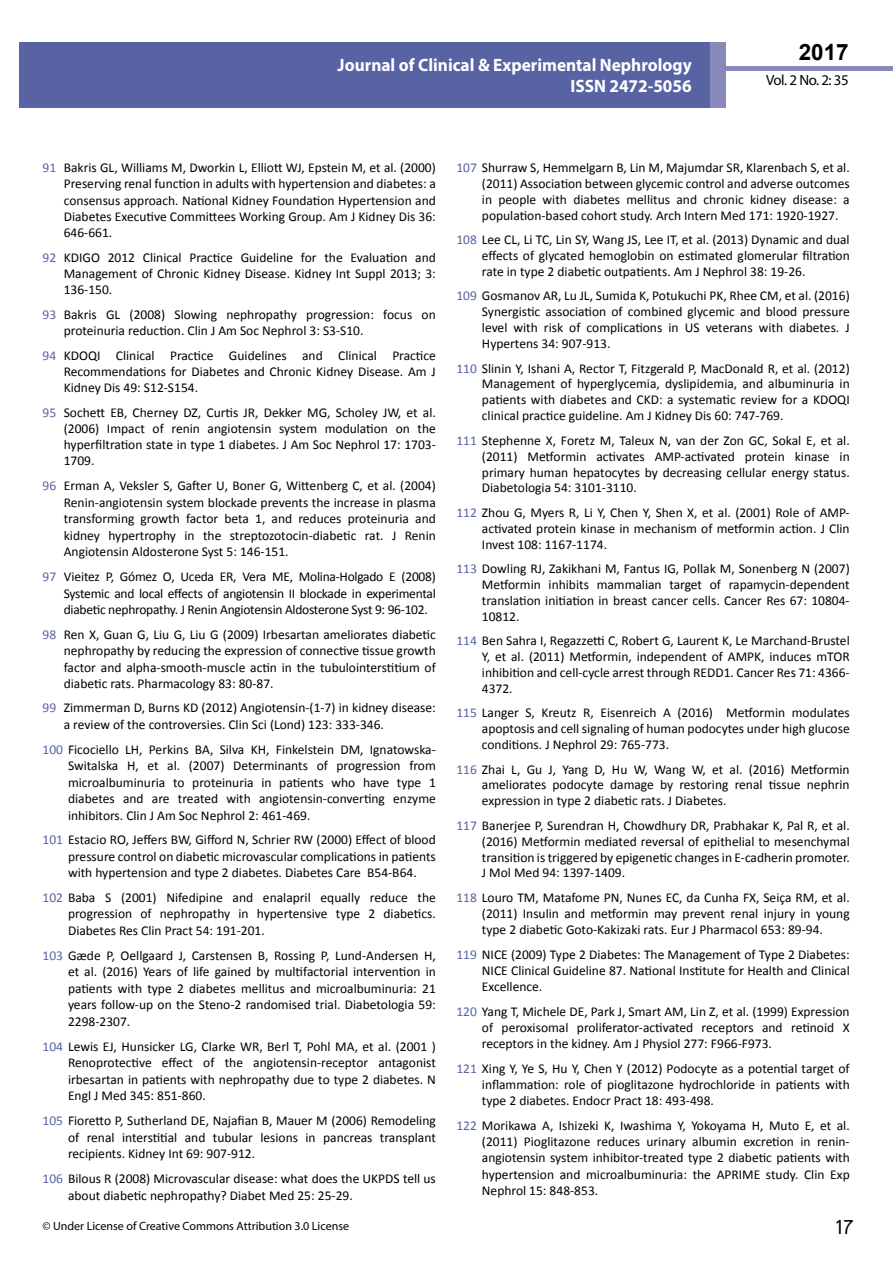
<style>
.page{position:relative;width:893px;height:1263px;background:#fff}
.page>*{position:absolute;margin:0;border:0;box-sizing:border-box;transform-origin:0 0}
.t1{font:25.5px "Tunga";color:#000}
.t2{font:700 22.5px "Arial";color:#000}
.t3{font:700 18px/21.6px "Myriad Pro";color:#fff;text-align:right;scale:.96 1}
.t4{font:14.85px "Myriad Pro";letter-spacing:-.03em;color:#000}
.t5{font:13.5px/15.9px "Calibri";color:#000;text-align:justify}
.t6{font:12px "Myriad Pro";color:#000}
.s1{color:#5863a3}
</style>
<div class="page">
<div style="left:722px;top:66px;width:171px;height:5px;background:#8889ba"></div>
<div style="left:19px;top:42px;width:706px;height:66px;background:#5863a3"></div>
<div style="left:710px;top:42px;width:15px;height:66px;background:#8889ba"></div>
<h3 class="t3" style="left:338px;top:53px;width:370px">Journal of Clinical &amp; Experimental Nephrology<br>ISSN 2472-5056</h3>
<h2 class="t2" style="left:799px;top:37px;width:52px">2017</h2>
<p class="t4" style="left:766px;top:71px;width:84px">Vol. 2 No. 2: 35</p>
<p class="t5" style="left:64px;top:160px;width:374px;text-indent:-21px"><span class="s1">91</span> Bakris GL, Williams M, Dworkin L, Elliott WJ, Epstein M, et al. (2000)<br>Preserving renal function in adults with hypertension and diabetes: a consensus approach. National Kidney Foundation Hypertension and Diabetes Executive Committees Working Group. Am J Kidney Dis 36:<br>646-661.</p>
<p class="t5" style="left:64px;top:249px;width:374px;text-indent:-21px"><span class="s1">92</span> KDIGO 2012 Clinical Practice Guideline for the Evaluation and Management of Chronic Kidney Disease. Kidney Int Suppl 2013; 3:<br>136-150.</p>
<p class="t5" style="left:64px;top:306px;width:374px;text-indent:-21px"><span class="s1">93</span> Bakris GL (2008) Slowing nephropathy progression: focus on proteinuria reduction. Clin J Am Soc Nephrol 3: S3-S10.</p>
<p class="t5" style="left:64px;top:347px;width:374px;text-indent:-21px"><span class="s1">94</span> KDOQI Clinical Practice Guidelines and Clinical Practice Recommendations for Diabetes and Chronic Kidney Disease. Am J Kidney Dis 49: S12-S154.</p>
<p class="t5" style="left:64px;top:404px;width:374px;text-indent:-21px"><span class="s1">95</span> Sochett EB, Cherney DZ, Curtis JR, Dekker MG, Scholey JW, et al. (2006) Impact of renin angiotensin system modulation on the hyperfiltration state in type 1 diabetes. J Am Soc Nephrol 17: 1703- 1709.</p>
<p class="t5" style="left:64px;top:478px;width:374px;line-height:16.5px;text-indent:-21px"><span class="s1">96</span> Erman A, Veksler S, Gafter U, Boner G, Wittenberg C, et al. (2004)<br>Renin-angiotensin system blockade prevents the increase in plasma transforming growth factor beta 1, and reduces proteinuria and kidney hypertrophy in the streptozotocin-diabetic rat. J Renin Angiotensin Aldosterone Syst 5: 146-151.</p>
<p class="t5" style="left:64px;top:569px;width:373px;line-height:16.5px;text-indent:-21px"><span class="s1">97</span> Vieitez P, Gómez O, Uceda ER, Vera ME, Molina-Holgado E (2008)<br>Systemic and local effects of angiotensin II blockade in experimental diabetic nephropathy. J Renin Angiotensin Aldosterone Syst 9: 96-102.</p>
<p class="t5" style="left:64px;top:627px;width:374px;text-indent:-21px"><span class="s1">98</span> Ren X, Guan G, Liu G, Liu G (2009) Irbesartan ameliorates diabetic nephropathy by reducing the expression of connective tissue growth factor and alpha-smooth-muscle actin in the tubulointerstitium of diabetic rats. Pharmacology 83: 80-87.</p>
<p class="t5" style="left:64px;top:700px;width:374px;text-indent:-21px"><span class="s1">99</span> Zimmerman D, Burns KD (2012) Angiotensin-(1-7) in kidney disease: a review of the controversies. Clin Sci (Lond) 123: 333-346.</p>
<p class="t5" style="left:68px;top:741px;width:369px;line-height:16.5px;text-indent:-26px"><span class="s1">100</span> Ficociello LH, Perkins BA, Silva KH, Finkelstein DM, Ignatowska-Switalska H, et al. (2007) Determinants of progression from microalbuminuria to proteinuria in patients who have type 1 diabetes and are treated with angiotensin-converting enzyme inhibitors. Clin J Am Soc Nephrol 2: 461-469.</p>
<p class="t5" style="left:68px;top:832px;width:369px;text-indent:-26px"><span class="s1">101</span> Estacio RO, Jeffers BW, Gifford N, Schrier RW (2000) Effect of blood pressure control on diabetic microvascular complications in patients with hypertension and type 2 diabetes. Diabetes Care B54-B64.</p>
<p class="t5" style="left:68px;top:889px;width:369px;line-height:16.5px;text-indent:-26px"><span class="s1">102</span> Baba S (2001) Nifedipine and enalapril equally reduce the progression of nephropathy in hypertensive type 2 diabetics.<br>Diabetes Res Clin Pract 54: 191-201.</p>
<p class="t5" style="left:68px;top:947px;width:369px;line-height:16.5px;text-indent:-26px"><span class="s1">103</span> Gæde P, Oellgaard J, Carstensen B, Rossing P, Lund-Andersen H, et al. (2016) Years of life gained by multifactorial intervention in patients with type 2 diabetes mellitus and microalbuminuria: 21 years follow-up on the Steno-2 randomised trial. Diabetologia 59:<br>2298-2307.</p>
<p class="t5" style="left:68px;top:1038px;width:369px;line-height:16.5px;text-indent:-26px"><span class="s1">104</span> Lewis EJ, Hunsicker LG, Clarke WR, Berl T, Pohl MA, et al. (2001 )<br>Renoprotective effect of the angiotensin-receptor antagonist irbesartan in patients with nephropathy due to type 2 diabetes. N Engl J Med 345: 851-860.</p>
<p class="t5" style="left:68px;top:1112px;width:369px;line-height:16.5px;text-indent:-26px"><span class="s1">105</span> Fioretto P, Sutherland DE, Najafian B, Mauer M (2006) Remodeling of renal interstitial and tubular lesions in pancreas transplant recipients. Kidney Int 69: 907-912.</p>
<p class="t5" style="left:68px;top:1170px;width:369px;line-height:16.5px;text-indent:-26px"><span class="s1">106</span> Bilous R (2008) Microvascular disease: what does the UKPDS tell us about diabetic nephropathy? Diabet Med 25: 25-29.</p>
<p class="t5" style="left:482px;top:160px;width:369px;text-indent:-26px"><span class="s1">107</span> Shurraw S, Hemmelgarn B, Lin M, Majumdar SR, Klarenbach S, et al. (2011) Association between glycemic control and adverse outcomes in people with diabetes mellitus and chronic kidney disease: a population-based cohort study. Arch Intern Med 171: 1920-1927.</p>
<p class="t5" style="left:482px;top:232px;width:369px;text-indent:-26px"><span class="s1">108</span> Lee CL, Li TC, Lin SY, Wang JS, Lee IT, et al. (2013) Dynamic and dual effects of glycated hemoglobin on estimated glomerular filtration rate in type 2 diabetic outpatients. Am J Nephrol 38: 19-26.</p>
<p class="t5" style="left:482px;top:288px;width:369px;text-indent:-26px"><span class="s1">109</span> Gosmanov AR, Lu JL, Sumida K, Potukuchi PK, Rhee CM, et al. (2016)<br>Synergistic association of combined glycemic and blood pressure level with risk of complications in US veterans with diabetes. J Hypertens 34: 907-913.</p>
<p class="t5" style="left:482px;top:360px;width:369px;text-indent:-26px"><span class="s1">110</span> Slinin Y, Ishani A, Rector T, Fitzgerald P, MacDonald R, et al. (2012)<br>Management of hyperglycemia, dyslipidemia, and albuminuria in patients with diabetes and CKD: a systematic review for a KDOQI clinical practice guideline. Am J Kidney Dis 60: 747-769.</p>
<p class="t5" style="left:482px;top:432px;width:369px;text-indent:-26px"><span class="s1">111</span> Stephenne X, Foretz M, Taleux N, van der Zon GC, Sokal E, et al. (2011) Metformin activates AMP-activated protein kinase in primary human hepatocytes by decreasing cellular energy status.<br>Diabetologia 54: 3101-3110.</p>
<p class="t5" style="left:482px;top:504px;width:369px;text-indent:-26px"><span class="s1">112</span> Zhou G, Myers R, Li Y, Chen Y, Shen X, et al. (2001) Role of AMP&shy;activated protein kinase in mechanism of metformin action. J Clin Invest 108: 1167-1174.</p>
<p class="t5" style="left:482px;top:561px;width:369px;text-indent:-26px"><span class="s1">113</span> Dowling RJ, Zakikhani M, Fantus IG, Pollak M, Sonenberg N (2007)<br>Metformin inhibits mammalian target of rapamycin-dependent translation initiation in breast cancer cells. Cancer Res 67: 10804- 10812.</p>
<p class="t5" style="left:482px;top:633px;width:369px;text-indent:-26px"><span class="s1">114</span> Ben Sahra I, Regazzetti C, Robert G, Laurent K, Le Marchand-Brustel Y, et al. (2011) Metformin, independent of AMPK, induces mTOR inhibition and cell-cycle arrest through REDD1. Cancer Res 71: 4366- 4372.</p>
<p class="t5" style="left:482px;top:705px;width:369px;text-indent:-26px"><span class="s1">115</span> Langer S, Kreutz R, Eisenreich A (2016) Metformin modulates apoptosis and cell signaling of human podocytes under high glucose conditions. J Nephrol 29: 765-773.</p>
<p class="t5" style="left:482px;top:761px;width:369px;text-indent:-26px"><span class="s1">116</span> Zhai L, Gu J, Yang D, Hu W, Wang W, et al. (2016) Metformin ameliorates podocyte damage by restoring renal tissue nephrin expression in type 2 diabetic rats. J Diabetes.</p>
<p class="t5" style="left:482px;top:817px;width:369px;text-indent:-26px"><span class="s1">117</span> Banerjee P, Surendran H, Chowdhury DR, Prabhakar K, Pal R, et al. (2016) Metformin mediated reversal of epithelial to mesenchymal transition is triggered by epigenetic changes in E-cadherin promoter.<br>J Mol Med 94: 1397-1409.</p>
<p class="t5" style="left:482px;top:889px;width:369px;text-indent:-26px"><span class="s1">118</span> Louro TM, Matafome PN, Nunes EC, da Cunha FX, Seiça RM, et al. (2011) Insulin and metformin may prevent renal injury in young type 2 diabetic Goto-Kakizaki rats. Eur J Pharmacol 653: 89-94.</p>
<p class="t5" style="left:482px;top:946px;width:369px;text-indent:-26px"><span class="s1">119</span> NICE (2009) Type 2 Diabetes: The Management of Type 2 Diabetes:<br>NICE Clinical Guideline 87. National Institute for Health and Clinical Excellence.</p>
<p class="t5" style="left:482px;top:1003px;width:369px;text-indent:-26px"><span class="s1">120</span> Yang T, Michele DE, Park J, Smart AM, Lin Z, et al. (1999) Expression of peroxisomal proliferator-activated receptors and retinoid X receptors in the kidney. Am J Physiol 277: F966-F973.</p>
<p class="t5" style="left:482px;top:1060px;width:369px;text-indent:-26px"><span class="s1">121</span> Xing Y, Ye S, Hu Y, Chen Y (2012) Podocyte as a potential target of inflammation: role of pioglitazone hydrochloride in patients with type 2 diabetes. Endocr Pract 18: 493-498.</p>
<p class="t5" style="left:482px;top:1117px;width:369px;text-indent:-26px"><span class="s1">122</span> Morikawa A, Ishizeki K, Iwashima Y, Yokoyama H, Muto E, et al. (2011) Pioglitazone reduces urinary albumin excretion in renin&shy;angiotensin system inhibitor-treated type 2 diabetic patients with hypertension and microalbuminuria: the APRIME study. Clin Exp Nephrol 15: 848-853.</p>
<p class="t6" style="left:42px;top:1218px;width:308px">© Under License of Creative Commons Attribution 3.0 License</p>
<h1 class="t1" style="left:836px;top:1210px;width:19px">17</h1>
</div>
